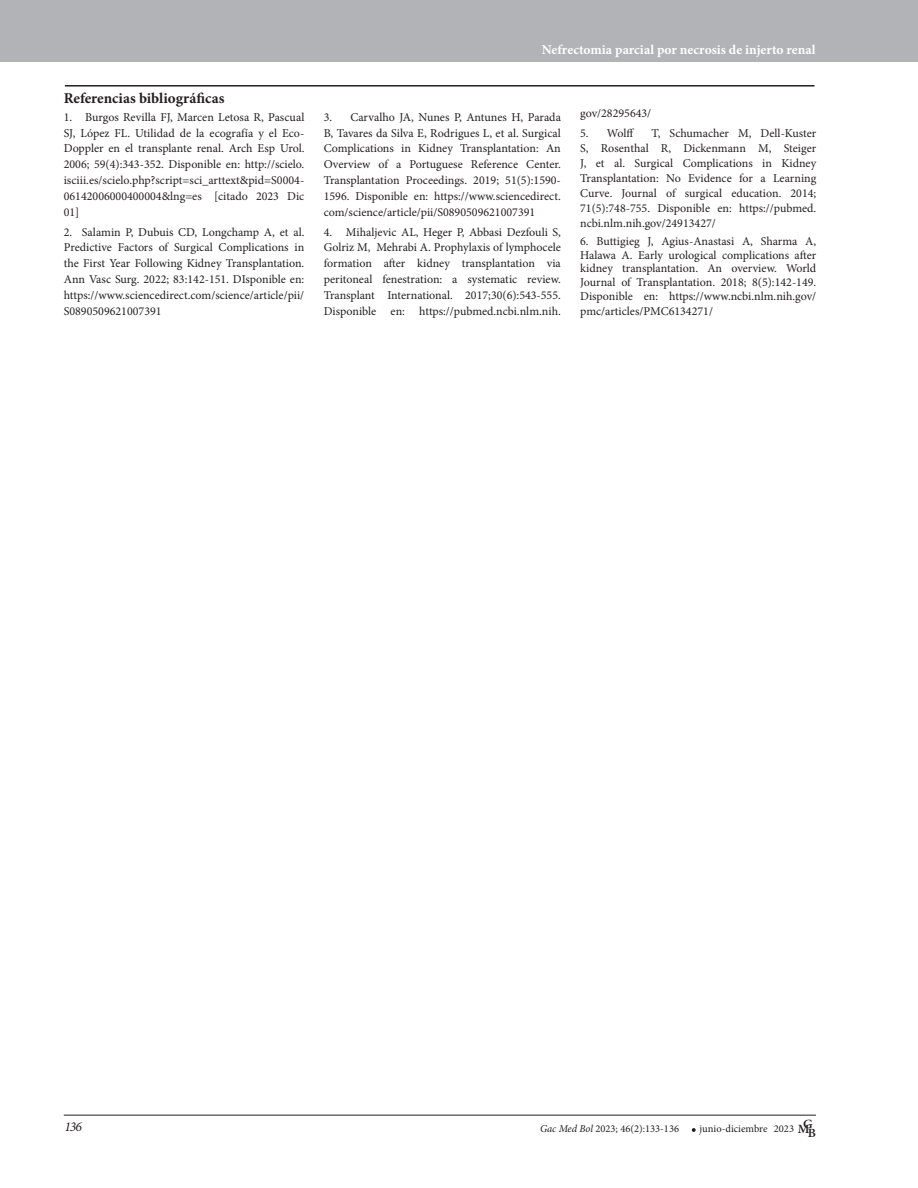
<style>
.page{position:relative;width:918px;height:1188px;background:#fff}
.page>*{position:absolute;margin:0;border:0;box-sizing:border-box;transform-origin:0 0}
.t1{font:700 15px "Minion Pro";color:#231f20}
.t2{font:700 13.5px "Minion Pro";color:#fff}
.t3{font:italic 13.5px "Minion Pro";color:#231f20}
.t4{font:600 12.6px "Minion Pro";color:#231f20;scale:1.05 1}
.t5{font:12px/15.8px "Minion Pro";color:#231f20;text-align:justify}
.t6{font:10.5px "Minion Pro";color:#231f20}
.s1{font-style:italic}
</style>
<div class="page">
<div style="left:0;top:1px;width:918px;height:61px;background:#b2b3b7"></div>
<hr style="left:64px;top:1115px;width:752px;height:1px;background:#231f20">
<svg style="left:692px;top:1128px;width:4px;height:4px"></svg>
<hr style="left:65px;top:85px;width:750px;height:2px;background:#231f20">
<p class="t1" style="left:64px;top:88px;width:162px">Referencias bibliográficas</p>
<p class="t5" style="left:64px;top:109px;width:242px">1. Burgos Revilla FJ, Marcen Letosa R, Pascual SJ, López FL. Utilidad de la ecografía y el Eco-Doppler en el transplante renal. Arch Esp Urol.<br>2006; 59(4):343-352. Disponible en: http://scielo. isciii.es/scielo.php?script=sci_arttext&amp;pid=S0004- 06142006000400004&amp;lng=es [citado 2023 Dic 01]</p>
<p class="t5" style="left:64px;top:224px;width:242px">2. Salamin P, Dubuis CD, Longchamp A, et al.<br>Predictive Factors of Surgical Complications in the First Year Following Kidney Transplantation.<br>Ann Vasc Surg. 2022; 83:142-151. DIsponible en: https://www.sciencedirect.com/science/article/pii/ S0890509621007391</p>
<p class="t2" style="left:542px;top:40px;width:275px">Nefrectomia parcial por necrosis de injerto renal</p>
<p class="t5" style="left:324px;top:109px;width:239px">3. Carvalho JA, Nunes P, Antunes H, Parada B, Tavares da Silva E, Rodrigues L, et al. Surgical Complications in Kidney Transplantation: An Overview of a Portuguese Reference Center.<br>Transplantation Proceedings. 2019; 51(5):1590- 1596. Disponible en: https://www.sciencedirect. com/science/article/pii/S0890509621007391</p>
<p class="t5" style="left:324px;top:224px;width:239px">4. Mihaljevic AL, Heger P, Abbasi Dezfouli S, Golriz M, Mehrabi A. Prophylaxis of lymphocele formation after kidney transplantation via peritoneal fenestration: a systematic review.<br>Transplant International. 2017;30(6):543-555.<br>Disponible en: https://pubmed.ncbi.nlm.nih.</p>
<p class="t5" style="left:580px;top:106px;width:73px">gov/28295643/</p>
<p class="t5" style="left:580px;top:125px;width:56px">5. Wolff</p>
<p class="t5" style="left:580px;top:125px;width:238px;line-height:15.1px;text-indent:71px">T, Schumacher M, Dell-Kuster S, Rosenthal R, Dickenmann M, Steiger J, et al. Surgical Complications in Kidney Transplantation: No Evidence for a Learning Curve. Journal of surgical education. 2014; 71(5):748-755. Disponible en: https://pubmed. ncbi.nlm.nih.gov/24913427/</p>
<p class="t5" style="left:580px;top:235px;width:238px;line-height:13.6px">6. Buttigieg J, Agius-Anastasi A, Sharma A, Halawa A. Early urological complications after kidney transplantation. An overview. World Journal of Transplantation. 2018; 8(5):142-149.<br>Disponible en: https://www.ncbi.nlm.nih.gov/</p>
<p class="t5" style="left:580px;top:303px;width:134px">pmc/articles/PMC6134271/</p>
<p class="t3" style="left:64px;top:1118px;width:19px">136</p>
<p class="t4" style="left:798px;top:1118px;width:16px">MG</p>
<p class="t6" style="left:540px;top:1122px;width:141px"><span class="s1">Gac Med Bol</span> 2023; 46(2):133-136</p>
<p class="t6" style="left:700px;top:1122px;width:96px">junio-diciembre 2023</p>
<p class="t4" style="left:808px;top:1124px;width:9px">B</p>
</div>
